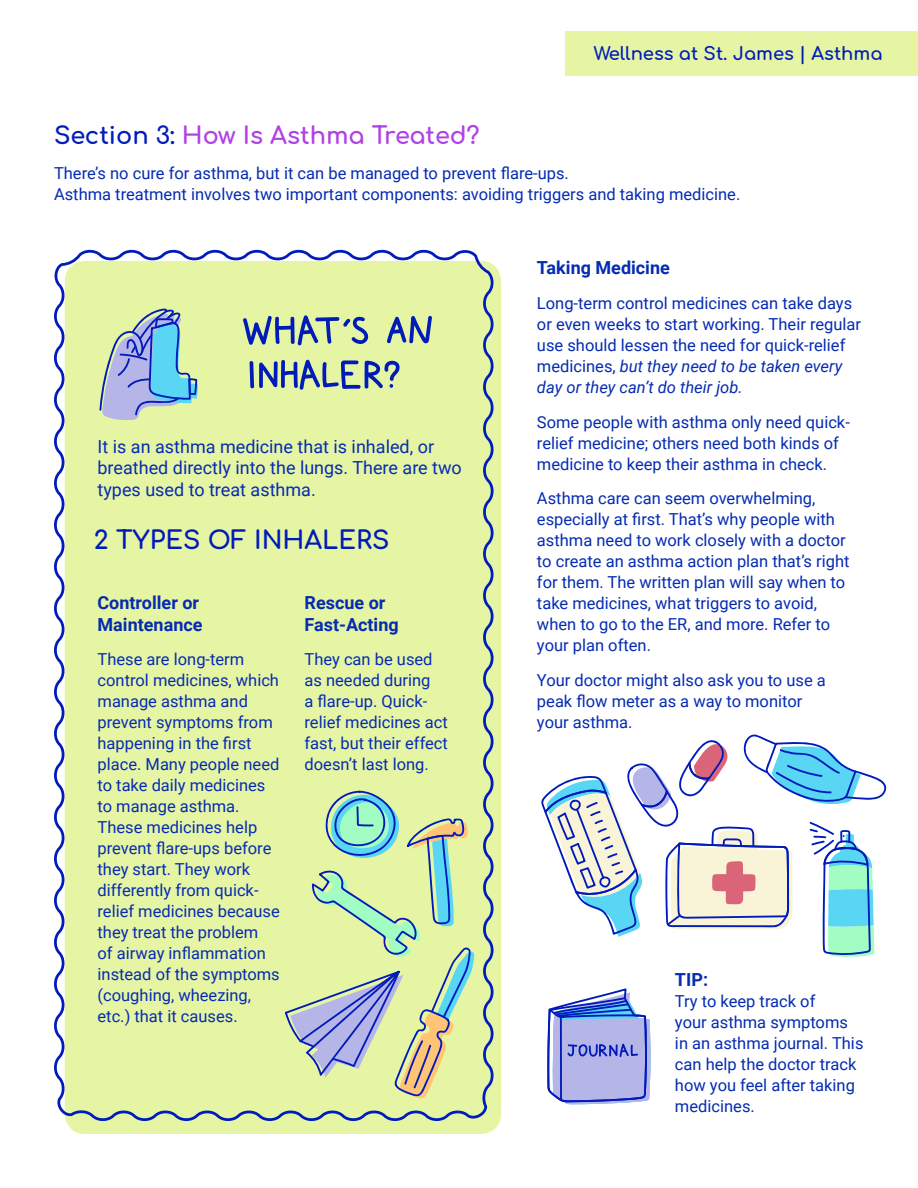
<style>
.page{position:relative;width:918px;height:1188px;background:#fff}
.page>*{position:absolute;margin:0;border:0;box-sizing:border-box;transform-origin:0 0}
.t1{font:700 25.2px "Comfortaa";color:#001bba}
.t2{font:700 24px "Comfortaa";color:#b141e5}
.t3{font:18px/21.6px "Roboto";color:#052bb2}
.t4{font:700 18px/21.6px "Roboto";color:#052bb2}
.t5{font:700 18px "Comfortaa";color:#001cba}
.t6{font:16.5px/21px "Roboto";color:#052bb2}
.s1{color:#001cba}
.s2{font-style:italic}
</style>
<div class="page">
<div style="left:565px;top:32px;width:353px;height:44px;background:#e6f5a4"></div>
<div style="left:54px;top:249px;width:443px;height:876px;background:#e6f5a4"></div>
<svg style="left:99px;top:309px;width:99px;height:111px;background:#a1c2ca"></svg>
<svg style="left:547px;top:988px;width:104px;height:116px"></svg>
<svg style="left:541px;top:735px;width:345px;height:222px"></svg>
<svg style="left:386px;top:315px;width:46px;height:29px"></svg>
<svg style="left:249px;top:359px;width:151px;height:31px;background:#98abaa"></svg>
<svg style="left:243px;top:315px;width:126px;height:31px;background:#a0b3a9"></svg>
<svg style="left:285px;top:791px;width:189px;height:307px;background:#c6ddaf"></svg>
<p class="t5" style="left:594px;top:46px;width:290px">Wellness at St. James | Asthma</p>
<h2 class="t2" style="left:54px;top:125px;width:427px"><span class="s1">Section 3:</span> How Is Asthma Treated?</h2>
<p class="t6" style="left:54px;top:162px;width:688px">There’s no cure for asthma, but it can be managed to prevent flare-ups.<br>Asthma treatment involves two important components: avoiding triggers and taking medicine.</p>
<p class="t3" style="left:98px;top:437px;width:366px">It is an asthma medicine that is inhaled, or breathed directly into the lungs. There are two types used to treat asthma.</p>
<h1 class="t1" style="left:94px;top:529px;width:297px">2 TYPES OF INHALERS</h1>
<p class="t4" style="left:98px;top:593px;width:107px">Controller or<br>Maintenance</p>
<p class="t6" style="left:98px;top:648px;width:184px">These are long-term control medicines, which manage asthma and prevent symptoms from happening in the first place. Many people need to take daily medicines to manage asthma.<br>These medicines help prevent flare-ups before they start. They work differently from quick&shy;relief medicines because they treat the problem<br>of airway inflammation instead of the symptoms (coughing, wheezing, etc.) that it causes.</p>
<p class="t4" style="left:305px;top:593px;width:96px">Rescue or<br>Fast-Acting</p>
<p class="t6" style="left:305px;top:648px;width:145px">They can be used as needed during<br>a flare-up. Quick&shy;relief medicines act fast, but their effect doesn’t last long.</p>
<p class="t4" style="left:537px;top:259px;width:134px">Taking Medicine</p>
<p class="t6" style="left:537px;top:294px;width:326px">Long-term control medicines can take days or even weeks to start working. Their regular use should lessen the need for quick-relief medicines, <span class="s2">but they need to be taken every day or they can’t do their job.</span></p>
<p class="t6" style="left:537px;top:411px;width:314px">Some people with asthma only need quick&shy;relief medicine; others need both kinds of medicine to keep their asthma in check.</p>
<p class="t6" style="left:537px;top:487px;width:314px">Asthma care can seem overwhelming, especially at first. That’s why people with asthma need to work closely with a doctor to create an asthma action plan that’s right for them. The written plan will say when to take medicines, what triggers to avoid, when to go to the ER, and more. Refer to your plan often.</p>
<p class="t6" style="left:537px;top:670px;width:290px">Your doctor might also ask you to use a peak flow meter as a way to monitor your asthma.</p>
<p class="t4" style="left:675px;top:970px;width:35px">TIP:</p>
<p class="t6" style="left:675px;top:990px;width:190px">Try to keep track of<br>your asthma symptoms in an asthma journal. This can help the doctor track how you feel after taking medicines.</p>
</div>
